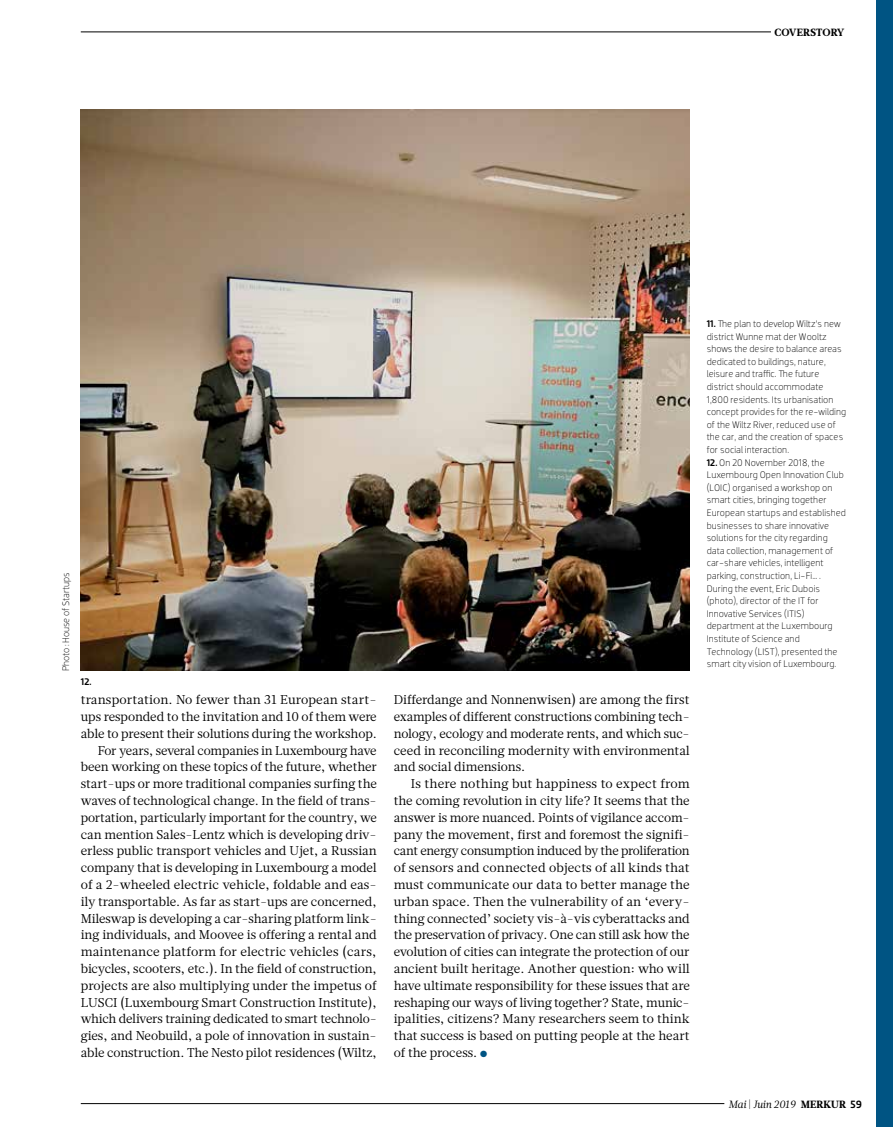
<style>
.page{position:relative;width:893px;height:1127px;background:#fff}
.page>*{position:absolute;margin:0;border:0;box-sizing:border-box;transform-origin:0 0}
.t1{font:12.75px/16.8px "Glosa Text";letter-spacing:-.005em;color:#000;text-align:justify}
.t2{font:italic 10.5px "Glosa Text";color:#000}
.t3{font:900 10.5px "Glosa Text";letter-spacing:.015em;color:#000}
.t4{font:300 9.75px/12.6px "Dobra";letter-spacing:.01em;color:#000}
.t5{font:500 9.75px "Dobra";color:#000}
.s1{color:#005483}
.s2{font-weight:500}
.s3{font-style:normal}
.s4{font-weight:900;font-style:normal}
.s5{font-family:"Dobra";font-weight:500;font-style:normal;font-size:10.8px}
</style>
<div class="page">
<hr style="left:81px;top:1103px;width:643px;height:1px;background:#000">
<hr style="left:81px;top:32px;width:690px;height:1px;background:#000">
<div style="left:876px;top:0;width:17px;height:1127px;background:#005483"></div>
<img style="left:81px;top:110px;width:609px;height:560px">
<p class="t3" style="left:774px;top:25px;width:71px">COVERSTORY</p>
<p class="t4" style="left:60px;top:671px;width:101px;rotate:-90deg">Photo: House of Startups</p>
<p class="t5" style="left:81px;top:675px;width:12px">12.</p>
<p class="t1" style="left:81px;top:691px;width:298px;text-align:right">transportation. No fewer than 31 European start&shy;ups responded to the invitation and 10 of them were able to present their solutions during the workshop.<br>For years, several companies in Luxembourg have been working on these topics of the future, whether start-ups or more traditional companies surfing the waves of technological change. In the field of trans&shy;portation, particularly important for the country, we can mention Sales-Lentz which is developing driv&shy;erless public transport vehicles and Ujet, a Russian company that is developing in Luxembourg a model of a 2-wheeled electric vehicle, foldable and eas&shy;ily transportable. As far as start-ups are concerned, Mileswap is developing a car-sharing platform link&shy;ing individuals, and Moovee is offering a rental and maintenance platform for electric vehicles (cars, bicycles, scooters, etc.). In the field of construction, projects are also multiplying under the impetus of LUSCI (Luxembourg Smart Construction Institute), which delivers training dedicated to smart technolo&shy;gies, and Neobuild, a pole of innovation in sustain&shy;able construction. The Nesto pilot residences (Wiltz,</p>
<p class="t1" style="left:394px;top:691px;width:297px">Differdange and Nonnenwisen) are among the first examples of different constructions combining tech&shy;nology, ecology and moderate rents, and which suc&shy;ceed in reconciling modernity with environmental and social dimensions.</p>
<p class="t1" style="left:394px;top:775px;width:298px;text-indent:17px">Is there nothing but happiness to expect from the coming revolution in city life? It seems that the answer is more nuanced. Points of vigilance accom&shy;pany the movement, first and foremost the signifi&shy;cant energy consumption induced by the proliferation of sensors and connected objects of all kinds that must communicate our data to better manage the urban space. Then the vulnerability of an ‘every&shy;thing connected’ society vis-à-vis cyberattacks and the preservation of privacy. One can still ask how the evolution of cities can integrate the protection of our ancient built heritage. Another question: who will have ultimate responsibility for these issues that are reshaping our ways of living together? State, munic&shy;ipalities, citizens? Many researchers seem to think that success is based on putting people at the heart of the process. <span class="s1">●</span></p>
<p class="t4" style="left:707px;top:317px;width:141px"><span class="s2">11.</span> The plan to develop Wiltz’s new district Wunne mat der Wooltz shows the desire to balance areas dedicated to buildings, nature, leisure and traffic. The future district should accommodate<br>1,800 residents. Its urbanisation concept provides for the re-wilding of the Wiltz River, reduced use of the car, and the creation of spaces for social interaction.</p>
<p class="t4" style="left:707px;top:456px;width:141px"><span class="s2">12.</span> On 20 November 2018, the<br>Luxembourg Open Innovation Club (LOIC) organised a workshop on smart cities, bringing together<br>European startups and established businesses to share innovative solutions for the city regarding data collection, management of car-share vehicles, intelligent parking, construction, Li-Fi… .<br>During the event, Eric Dubois (photo), director of the IT for<br>Innovative Services (ITIS) department at the Luxembourg<br>Institute of Science and<br>Technology (LIST), presented the smart city vision of Luxembourg.</p>
<p class="t2" style="left:729px;top:1097px;width:135px">Mai <span class="s3">|</span> Juin 2019 <span class="s4">MERKUR</span> <span class="s5">59</span></p>
</div>
